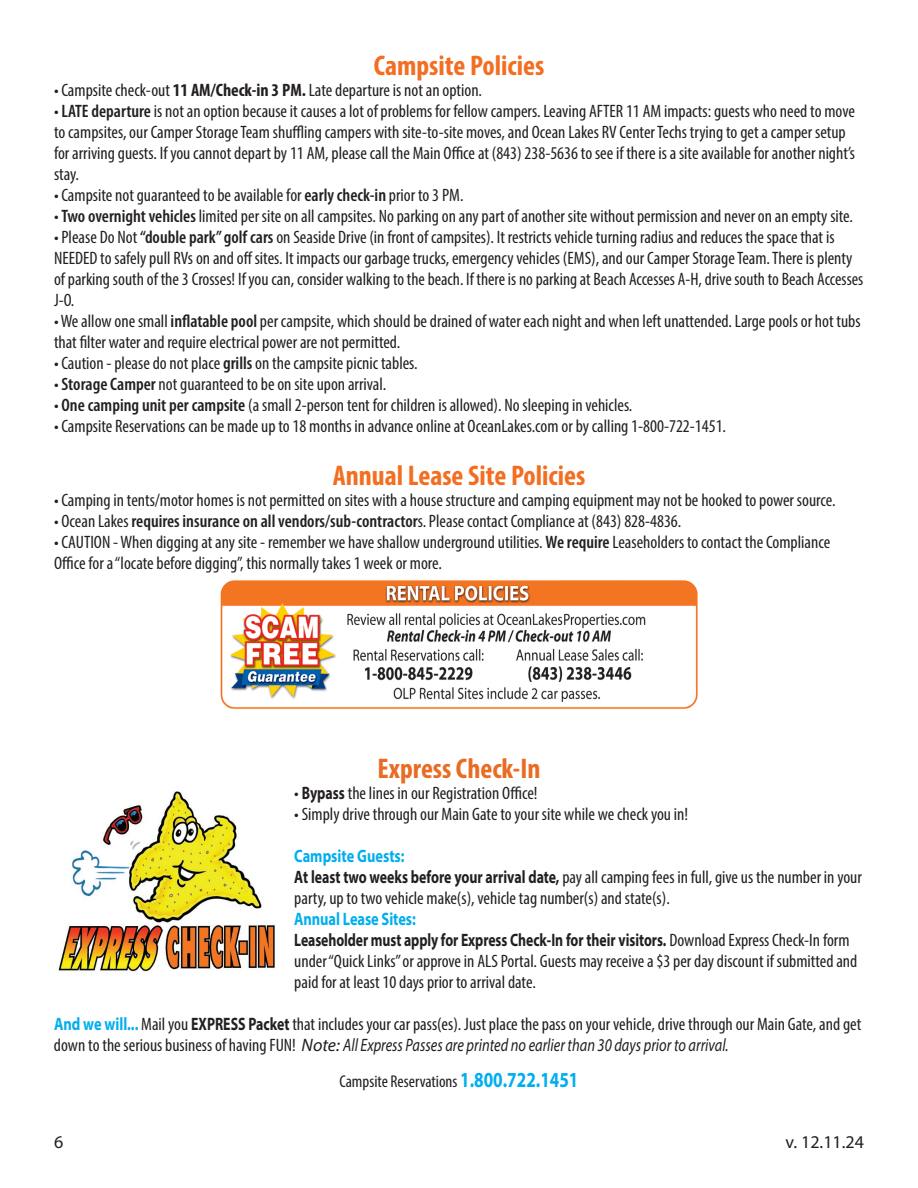
<style>
.page{position:relative;width:918px;height:1188px;background:#fff}
.page>*{position:absolute;margin:0;border:0;box-sizing:border-box;transform-origin:0 0}
.t1{font:700 condensed 28.5px "Myriad Pro";color:#f36e21}
.t2{font:700 condensed 28.5px "Myriad Pro";color:#e96c24}
.t3{font:condensed 18px/21px "Myriad Pro";color:#231f20}
.t4{font:18px "Myriad Pro";color:#231f20}
.t5{font:condensed 17.1px "Myriad Pro";color:#231f20}
.s1{font-weight:700}
.s2{font-weight:600}
.s3{font-weight:700;font-stretch:normal}
.s4{font-weight:700;font-stretch:normal;color:#00aeef}
.s5{font-style:italic;font-stretch:normal}
.s6{font-weight:700;font-stretch:normal;font-size:21.45px;color:#00aeef}
</style>
<div class="page">
<img style="left:220px;top:580px;width:478px;height:129px">
<img style="left:58px;top:791px;width:218px;height:181px">
<h1 class="t1" style="left:374px;top:48px;width:172px">Campsite Policies</h1>
<p class="t3" style="left:54px;top:80px;width:430px">• Campsite check-out <span class="s1">11 AM/Check-in 3 PM.</span> Late departure is not an option.</p>
<p class="t3" style="left:54px;top:101px;width:803px">• <span class="s2">LATE departure</span> is not an option because it causes a lot of problems for fellow campers. Leaving AFTER 11 AM impacts: guests who need to move to campsites, our Camper Storage Team shuffling campers with site-to-site moves, and Ocean Lakes RV Center Techs trying to get a camper setup for arriving guests. If you cannot depart by 11 AM, please call the Main Office at (843) 238-5636 to see if there is a site available for another night’s stay.</p>
<p class="t3" style="left:54px;top:185px;width:411px">• Campsite not guaranteed to be available for <span class="s2">early check-in</span> prior to 3 PM.</p>
<p class="t3" style="left:54px;top:206px;width:801px">• <span class="s2">Two overnight vehicles</span> limited per site on all campsites. No parking on any part of another site without permission and never on an empty site.</p>
<p class="t3" style="left:54px;top:227px;width:811px">• Please Do Not <span class="s2">“double park” golf cars</span> on Seaside Drive (in front of campsites). It restricts vehicle turning radius and reduces the space that is NEEDED to safely pull RVs on and off sites. It impacts our garbage trucks, emergency vehicles (EMS), and our Camper Storage Team. There is plenty of parking south of the 3 Crosses! If you can, consider walking to the beach. If there is no parking at Beach Accesses A-H, drive south to Beach Accesses J-O.</p>
<p class="t3" style="left:54px;top:311px;width:808px">• We allow one small <span class="s2">inflatable pool</span> per campsite, which should be drained of water each night and when left unattended. Large pools or hot tubs that filter water and require electrical power are not permitted.</p>
<p class="t3" style="left:54px;top:353px;width:365px">• Caution - please do not place <span class="s2">grills</span> on the campsite picnic tables.</p>
<p class="t3" style="left:54px;top:374px;width:334px">• <span class="s2">Storage Camper</span> not guaranteed to be on site upon arrival.</p>
<p class="t3" style="left:54px;top:395px;width:580px">• <span class="s2">One camping unit per campsite</span> (a small 2-person tent for children is allowed). No sleeping in vehicles.</p>
<p class="t3" style="left:54px;top:416px;width:674px">• Campsite Reservations can be made up to 18 months in advance online at OceanLakes.com or by calling 1-800-722-1451.</p>
<h1 class="t1" style="left:333px;top:458px;width:254px">Annual Lease Site Policies</h1>
<p class="t3" style="left:54px;top:490px;width:783px">• Camping in tents/motor homes is not permitted on sites with a house structure and camping equipment may not be hooked to power source.</p>
<p class="t3" style="left:54px;top:511px;width:629px">• Ocean Lakes <span class="s2">requires insurance on all vendors/sub-contractor</span>s. Please contact Compliance at (843) 828-4836.</p>
<p class="t3" style="left:54px;top:532px;width:778px">• CAUTION - When digging at any site - remember we have shallow underground utilities. <span class="s2">We require</span> Leaseholders to contact the Compliance<br>Office for a “locate before digging”, this normally takes 1 week or more.</p>
<h1 class="t2" style="left:378px;top:751px;width:164px">Express Check-In</h1>
<p class="t3" style="left:294px;top:782px;width:245px">• <span class="s3">Bypass</span> the lines in our Registration Office!</p>
<p class="t3" style="left:294px;top:803px;width:395px">• Simply drive through our Main Gate to your site while we check you in!</p>
<p class="t3" style="left:294px;top:845px;width:569px"><span class="s4">Campsite Guests:<br></span><span class="s3">At least two weeks before your arrival date,</span> pay all camping fees in full, give us the number in your party, up to two vehicle make(s), vehicle tag number(s) and state(s).</p>
<p class="t3" style="left:294px;top:908px;width:565px"><span class="s4">Annual Lease Sites:<br></span><span class="s3">Leaseholder must apply for Express Check-In for their visitors.</span> Download Express Check-In form under “Quick Links” or approve in ALS Portal. Guests may receive a $3 per day discount if submitted and paid for at least 10 days prior to arrival date.</p>
<p class="t3" style="left:54px;top:1013px;width:809px"><span class="s4">And we will...</span> Mail you <span class="s3">EXPRESS Packet</span> that includes your car pass(es). Just place the pass on your vehicle, drive through our Main Gate, and get down to the serious business of having FUN! <span class="s5">Note: All Express Passes are printed no earlier than 30 days prior to arrival.</span></p>
<p class="t5" style="left:339px;top:1071px;width:241px">Campsite Reservations <span class="s6">1.800.722.1451</span></p>
<p class="t4" style="left:54px;top:1130px;width:11px">6</p>
<p class="t4" style="left:786px;top:1130px;width:80px">v. 12.11.24</p>
</div>
